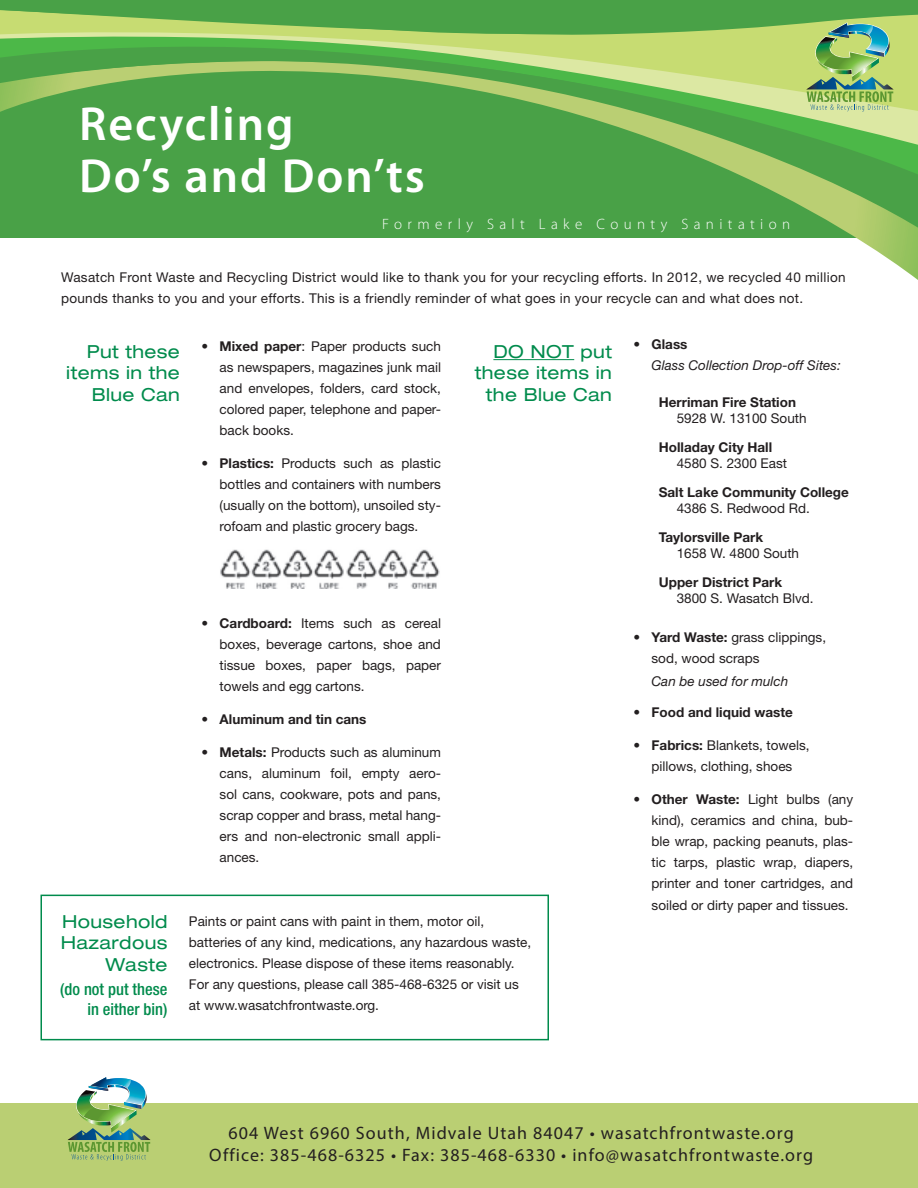
<style>
.page{position:relative;width:918px;height:1188px;background:#fff}
.page>*{position:absolute;margin:0;border:0;box-sizing:border-box;transform-origin:0 0}
.t1{font:600 48px/51.6px "Myriad Pro";letter-spacing:.04em;color:#fff}
.t2{font:18px/21.6px "Myriad Pro";letter-spacing:.06em;color:#231f20;text-align:center}
.t3{font:expanded 18px/21.6px "Helvetica Neue";letter-spacing:.02em;color:#008b4c;text-align:right}
.t4{font:500 condensed 16.5px/19.8px "Helvetica Neue";color:#008b4c;text-align:right}
.t5{font:300 15px "Myriad Pro";letter-spacing:.36em;color:#fff}
.t6{font:13.5px/21px "Helvetica Neue";color:#231f20;text-align:justify}
.t7{font:13.5px/21px "Helvetica Neue";letter-spacing:.02em;color:#231f20}
.t8{font:700 13.5px "Helvetica Neue";color:#231f20}
.t9{font:italic 13.5px "Helvetica Neue";color:#231f20}
.s1{font-weight:700}
</style>
<div class="page">
<svg style="left:0;top:236px;width:918px;height:44px"></svg>
<svg style="left:0;top:148px;width:918px;height:88px;background:#51a44a"></svg>
<svg style="left:0;top:111px;width:918px;height:37px;background:#5bab50"></svg>
<div style="left:0;top:1103px;width:918px;height:85px;background:#bacf73"></div>
<div style="left:40px;top:895px;width:509px;height:145px;border:2px solid #008b4c"></div>
<img style="left:68px;top:1077px;width:83px;height:84px">
<svg style="left:0;top:0;width:918px;height:111px;background:#7cba5e"></svg>
<hr style="left:493px;top:359px;width:81px;height:1px;background:#008b4c">
<img style="left:220px;top:549px;width:220px;height:40px">
<h1 class="t1" style="left:79px;top:97px;width:347px">Recycling<br>Do’s and Don’ts</h1>
<p class="t5" style="left:382px;top:215px;width:409px">Formerly Salt Lake County Sanitation</p>
<p class="t7" style="left:61px;top:267px;width:786px">Wasatch Front Waste and Recycling District would like to thank you for your recycling efforts. In 2012, we recycled 40 million pounds thanks to you and your efforts. This is a friendly reminder of what goes in your recycle can and what does not.</p>
<p class="t6" style="left:220px;top:335px;width:223px;text-indent:-18px"><span class="s1">• Mixed paper</span>: Paper products such as newspapers, magazines junk mail and envelopes, folders, card stock, colored paper, telephone and paper&shy;back books.</p>
<p class="t6" style="left:220px;top:452px;width:223px;text-indent:-18px"><span class="s1">• Plastics:</span> Products such as plastic bottles and containers with numbers (usually on the bottom), unsoiled sty&shy;rofoam and plastic grocery bags.</p>
<p class="t8" style="left:634px;top:336px;width:55px">• Glass</p>
<p class="t9" style="left:652px;top:357px;width:191px">Glass Collection Drop-off Sites:</p>
<p class="t8" style="left:659px;top:393px;width:139px">Herriman Fire Station</p>
<p class="t6" style="left:677px;top:408px;width:131px">5928 W. 13100 South</p>
<p class="t8" style="left:659px;top:438px;width:115px">Holladay City Hall</p>
<p class="t6" style="left:677px;top:453px;width:112px">4580 S. 2300 East</p>
<p class="t8" style="left:659px;top:483px;width:192px">Salt Lake Community College</p>
<p class="t6" style="left:677px;top:498px;width:135px">4386 S. Redwood Rd.</p>
<p class="t8" style="left:659px;top:528px;width:106px">Taylorsville Park</p>
<p class="t6" style="left:677px;top:543px;width:124px">1658 W. 4800 South</p>
<p class="t8" style="left:659px;top:573px;width:125px">Upper District Park</p>
<p class="t6" style="left:677px;top:588px;width:138px">3800 S. Wasatch Blvd.</p>
<h2 class="t3" style="left:475px;top:340px;width:139px">Do not put these items in the Blue Can</h2>
<h2 class="t3" style="left:66px;top:340px;width:115px">Put these items in the<br>Blue Can</h2>
<h2 class="t3" style="left:61px;top:910px;width:108px">Household<br>Hazardous<br>Waste</h2>
<p class="t4" style="left:60px;top:979px;width:109px">(do not put these in either bin)</p>
<p class="t6" style="left:220px;top:613px;width:223px;text-indent:-18px"><span class="s1">• Cardboard:</span> Items such as cereal boxes, beverage cartons, shoe and tissue boxes, paper bags, paper towels and egg cartons.</p>
<p class="t8" style="left:202px;top:711px;width:166px">• Aluminum and tin cans</p>
<p class="t6" style="left:220px;top:742px;width:223px;text-indent:-18px"><span class="s1">• Metals:</span> Products such as aluminum cans, aluminum foil, empty aero&shy;sol cans, cookware, pots and pans, scrap copper and brass, metal hang&shy;ers and non-electronic small appli&shy;ances.</p>
<p class="t6" style="left:189px;top:910px;width:344px;text-align:left">Paints or paint cans with paint in them, motor oil, batteries of any kind, medications, any hazardous waste, electronics. Please dispose of these items reasonably.<br>For any questions, please call 385-468-6325 or visit us at www.wasatchfrontwaste.org.</p>
<p class="t6" style="left:652px;top:627px;width:176px;text-indent:-18px"><span class="s1">• Yard Waste:</span> grass clippings, sod, wood scraps</p>
<p class="t9" style="left:652px;top:673px;width:138px">Can be used for mulch</p>
<p class="t8" style="left:634px;top:704px;width:161px">• Food and liquid waste</p>
<p class="t6" style="left:634px;top:735px;width:177px;text-align:center"><span class="s1">• Fabrics:</span> Blankets, towels, pillows, clothing, shoes</p>
<p class="t6" style="left:652px;top:789px;width:203px;text-indent:-18px"><span class="s1">• Other Waste:</span> Light bulbs (any kind), ceramics and china, bub&shy;ble wrap, packing peanuts, plas&shy;tic tarps, plastic wrap, diapers, printer and toner cartridges, and soiled or dirty paper and tissues.</p>
<h2 class="t2" style="left:209px;top:1122px;width:605px">604 West 6960 South, Midvale Utah 84047 • wasatchfrontwaste.org<br>Office: 385-468-6325 • Fax: 385-468-6330 • info@wasatchfrontwaste.org</h2>
</div>
